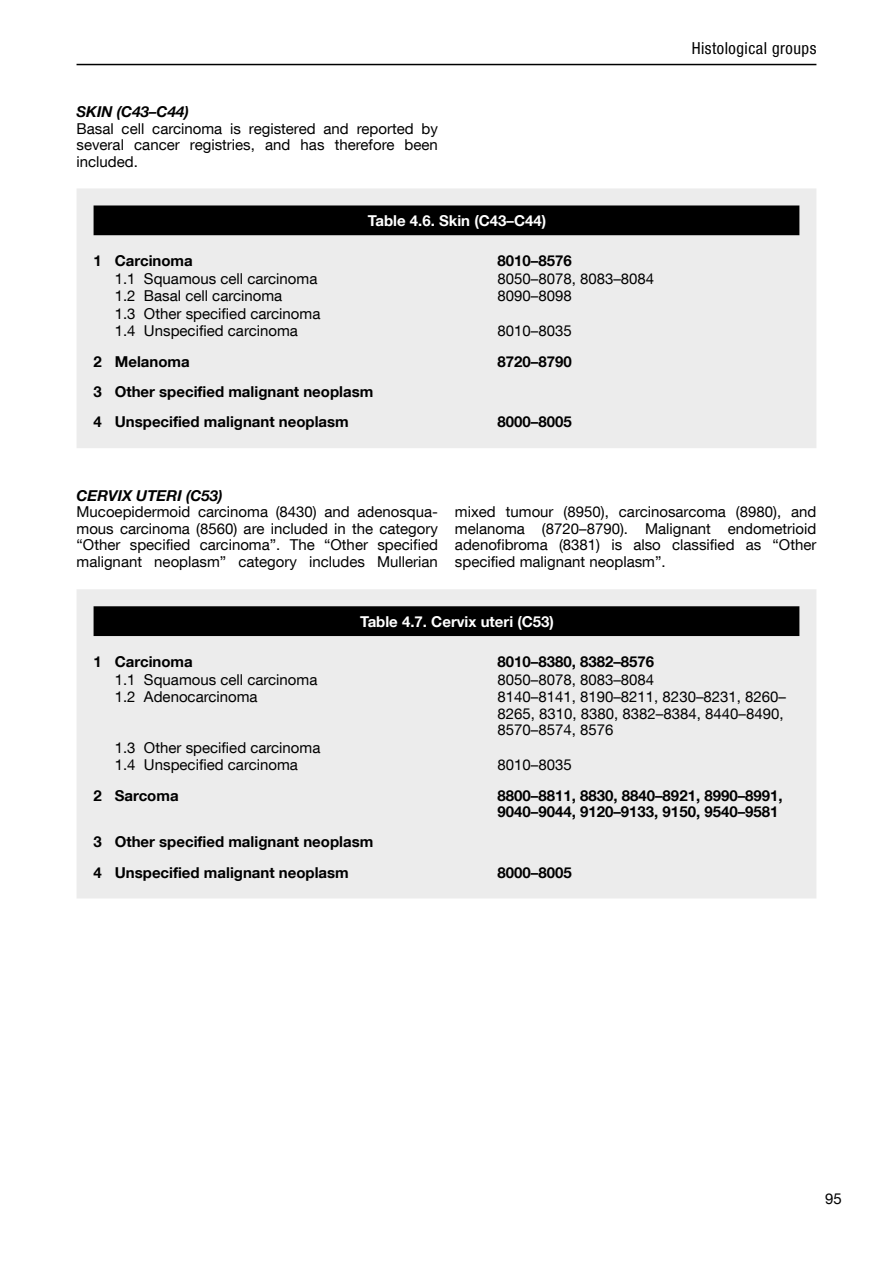
<style>
.page{position:relative;width:893px;height:1263px;background:#fff}
.page>*{position:absolute;margin:0;border:0;box-sizing:border-box;transform-origin:0 0}
.t1{font:condensed 16.5px "Helvetica Neue LT Com";letter-spacing:.03em;color:#000}
.text{font:15px/16.5px "Helvetica Neue LT Com";color:#000;text-align:justify}
.Texte_tableau_medium{font:15px/16.5px "Helvetica Neue LT Com";color:#000}
.Texte_tabeau_gras{font:700 15px/16.5px "Helvetica Neue LT Com";color:#000}
.table_title{font:700 15px "Helvetica Neue LT Com";color:#fff}
.subtitle{font:italic 700 15px "Helvetica Neue LT Com";color:#000}
</style>
<div class="page">
<hr style="left:77px;top:64px;width:739px;height:1px;background:#000">
<div style="left:77px;top:188px;width:739px;height:260px;background:#ececec"></div>
<div style="left:94px;top:205px;width:705px;height:30px;background:#000"></div>
<div style="left:77px;top:589px;width:739px;height:309px;background:#ececec"></div>
<div style="left:94px;top:606px;width:705px;height:30px;background:#000"></div>
<p class="subtitle" style="left:77px;top:102px;width:114px">SKIN (C43–C44)</p>
<p class="text" style="left:77px;top:120px;width:363px">Basal cell carcinoma is registered and reported by several cancer registries, and has therefore been included.</p>
<p class="table_title" style="left:368px;top:211px;width:180px">Table 4.6. Skin (C43–C44)</p>
<p class="Texte_tabeau_gras" style="left:94px;top:252px;width:10px">1</p>
<p class="Texte_tabeau_gras" style="left:115px;top:252px;width:80px">Carcinoma</p>
<p class="Texte_tabeau_gras" style="left:497px;top:252px;width:76px">8010–8576</p>
<p class="Texte_tableau_medium" style="left:115px;top:270px;width:204px">1.1 Squamous cell carcinoma</p>
<p class="Texte_tableau_medium" style="left:497px;top:270px;width:158px">8050–8078, 8083–8084</p>
<p class="Texte_tableau_medium" style="left:115px;top:287px;width:169px">1.2 Basal cell carcinoma</p>
<p class="Texte_tableau_medium" style="left:497px;top:287px;width:76px">8090–8098</p>
<p class="Texte_tableau_medium" style="left:115px;top:305px;width:207px">1.3 Other specified carcinoma</p>
<p class="Texte_tableau_medium" style="left:115px;top:322px;width:185px">1.4 Unspecified carcinoma</p>
<p class="Texte_tableau_medium" style="left:497px;top:322px;width:76px">8010–8035</p>
<p class="Texte_tabeau_gras" style="left:94px;top:353px;width:10px">2</p>
<p class="Texte_tabeau_gras" style="left:115px;top:353px;width:76px">Melanoma</p>
<p class="Texte_tabeau_gras" style="left:497px;top:353px;width:76px">8720–8790</p>
<p class="Texte_tabeau_gras" style="left:94px;top:383px;width:10px">3</p>
<p class="Texte_tabeau_gras" style="left:115px;top:383px;width:260px">Other specified malignant neoplasm</p>
<p class="Texte_tabeau_gras" style="left:94px;top:413px;width:10px">4</p>
<p class="Texte_tabeau_gras" style="left:115px;top:413px;width:236px">Unspecified malignant neoplasm</p>
<p class="Texte_tabeau_gras" style="left:497px;top:413px;width:76px">8000–8005</p>
<p class="t1" style="left:692px;top:39px;width:126px">Histological groups</p>
<p class="subtitle" style="left:77px;top:486px;width:148px">CERVIX UTERI (C53)</p>
<p class="text" style="left:77px;top:503px;width:363px">Mucoepidermoid carcinoma (8430) and adenosqua&shy;mous carcinoma (8560) are included in the category “Other specified carcinoma”. The “Other specified malignant neoplasm” category includes Mullerian</p>
<p class="text" style="left:455px;top:503px;width:363px">mixed tumour (8950), carcinosarcoma (8980), and melanoma (8720–8790). Malignant endometrioid adenofibroma (8381) is also classified as “Other specified malignant neoplasm”.</p>
<p class="table_title" style="left:360px;top:612px;width:195px">Table 4.7. Cervix uteri (C53)</p>
<p class="Texte_tabeau_gras" style="left:94px;top:653px;width:10px">1</p>
<p class="Texte_tabeau_gras" style="left:115px;top:653px;width:80px">Carcinoma</p>
<p class="Texte_tabeau_gras" style="left:497px;top:653px;width:158px">8010–8380, 8382–8576</p>
<p class="Texte_tableau_medium" style="left:115px;top:671px;width:204px">1.1 Squamous cell carcinoma</p>
<p class="Texte_tableau_medium" style="left:497px;top:671px;width:158px">8050–8078, 8083–8084</p>
<p class="Texte_tableau_medium" style="left:115px;top:688px;width:144px">1.2 Adenocarcinoma</p>
<p class="Texte_tableau_medium" style="left:497px;top:688px;width:290px">8140–8141, 8190–8211, 8230–8231, 8260–<br>8265, 8310, 8380, 8382–8384, 8440–8490,<br>8570–8574, 8576</p>
<p class="Texte_tableau_medium" style="left:115px;top:739px;width:207px">1.3 Other specified carcinoma</p>
<p class="Texte_tableau_medium" style="left:115px;top:756px;width:185px">1.4 Unspecified carcinoma</p>
<p class="Texte_tableau_medium" style="left:497px;top:756px;width:76px">8010–8035</p>
<p class="Texte_tabeau_gras" style="left:94px;top:786px;width:10px">2</p>
<p class="Texte_tabeau_gras" style="left:115px;top:786px;width:65px">Sarcoma</p>
<p class="Texte_tabeau_gras" style="left:497px;top:786px;width:287px">8800–8811, 8830, 8840–8921, 8990–8991,<br>9040–9044, 9120–9133, 9150, 9540–9581</p>
<p class="Texte_tabeau_gras" style="left:94px;top:833px;width:10px">3</p>
<p class="Texte_tabeau_gras" style="left:115px;top:833px;width:260px">Other specified malignant neoplasm</p>
<p class="Texte_tabeau_gras" style="left:94px;top:863px;width:10px">4</p>
<p class="Texte_tabeau_gras" style="left:115px;top:863px;width:236px">Unspecified malignant neoplasm</p>
<p class="Texte_tabeau_gras" style="left:497px;top:863px;width:76px">8000–8005</p>
<p class="text" style="left:825px;top:1189px;width:18px">95</p>
</div>
